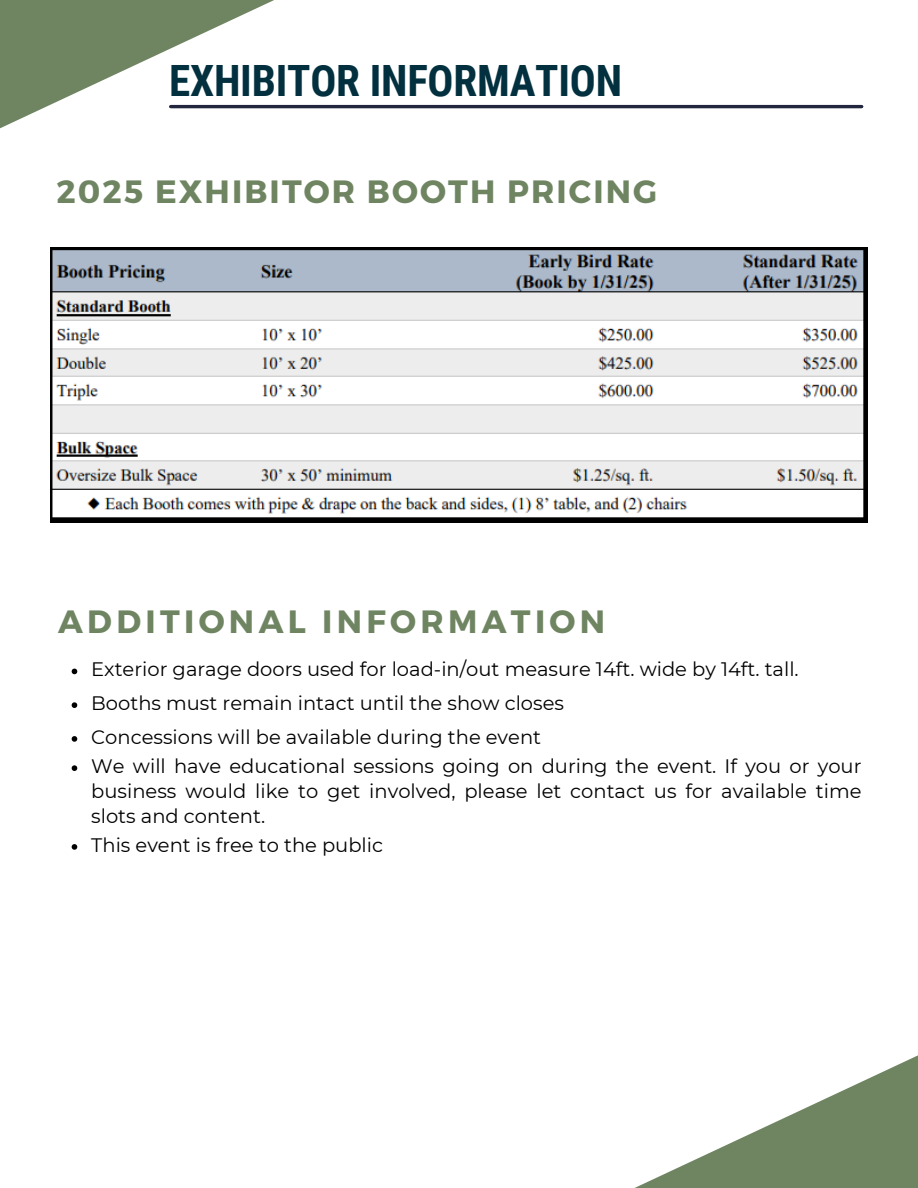
<style>
.page{position:relative;width:918px;height:1188px;background:#fff}
.page>*{position:absolute;margin:0;border:0;box-sizing:border-box;transform-origin:0 0}
.t1{font:700 43.2px "Roboto Condensed";letter-spacing:-.005em;color:#02303f}
.t2{font:700 32.25px "Montserrat";letter-spacing:.065em;color:#6f8562}
.t3{font:700 32.25px "Montserrat";letter-spacing:.135em;color:#6f8562}
.t4{font:19.5px/24.8px "Montserrat";color:#000;text-align:justify}
</style>
<div class="page">
<svg style="left:0;top:0;width:290px;height:129px"></svg>
<svg style="left:635px;top:1055px;width:283px;height:133px"></svg>
<hr style="left:171px;top:105px;width:691px;height:3px;background:#22263e">
<svg style="left:50px;top:248px;width:818px;height:274px"></svg>
<svg style="left:72px;top:669px;width:5px;height:5px"></svg>
<svg style="left:72px;top:702px;width:5px;height:6px"></svg>
<svg style="left:72px;top:736px;width:5px;height:6px"></svg>
<svg style="left:72px;top:765px;width:5px;height:6px"></svg>
<svg style="left:72px;top:844px;width:5px;height:6px"></svg>
<p class="t1" style="left:169px;top:56px;width:454px">EXHIBITOR INFORMATION</p>
<h2 class="t2" style="left:56px;top:170px;width:602px">2025 EXHIBITOR BOOTH PRICING</h2>
<p class="t3" style="left:58px;top:601px;width:549px">ADDITIONAL INFORMATION</p>
<h2 class="t4" style="left:91px;top:657px;width:709px">Exterior garage doors used for load-in/out measure 14ft. wide by 14ft. tall.</h2>
<p class="t4" style="left:91px;top:691px;width:474px">Booths must remain intact until the show closes</p>
<p class="t4" style="left:91px;top:725px;width:451px">Concessions will be available during the event</p>
<p class="t4" style="left:91px;top:754px;width:772px">We will have educational sessions going on during the event. If you or your business would like to get involved, please let contact us for available time slots and content.</p>
<p class="t4" style="left:91px;top:833px;width:293px">This event is free to the public</p>
</div>
